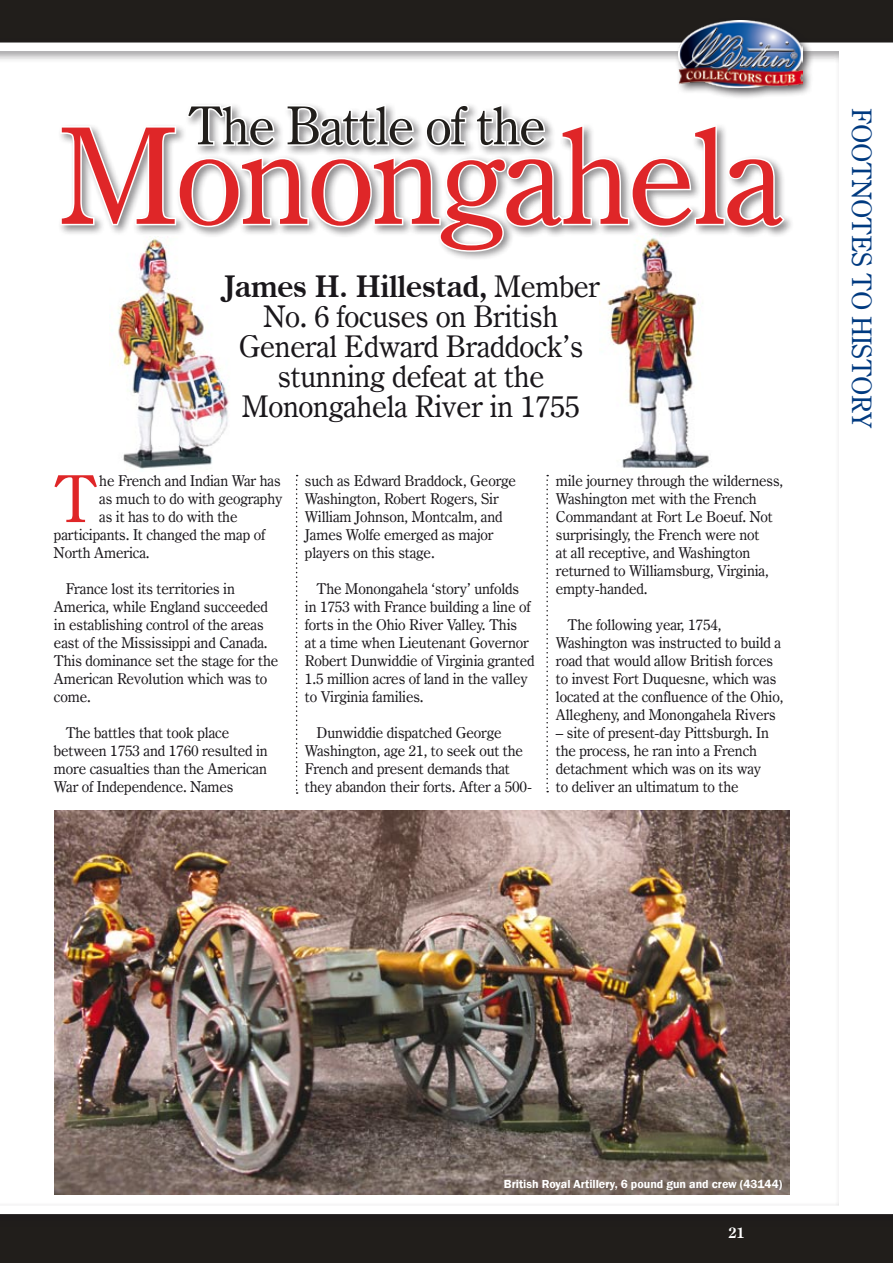
<style>
.page{position:relative;width:893px;height:1263px;background:#211e1b}
.page>*{position:absolute;margin:0;border:0;box-sizing:border-box;transform-origin:0 0}
.t1{font:133.65px "Century Oldstyle BT";letter-spacing:-.02em;color:#df2628}
.t2{font:64.95px "Century Oldstyle BT";color:#df2628}
.t3{font:52.5px "Century Oldstyle BT";letter-spacing:-.02em;color:#211e1b}
.t4{font:30px/30px "Century Oldstyle BT";letter-spacing:-.01em;color:#1a171b;text-align:center}
.t5{font:27px "Century Oldstyle BT";letter-spacing:-.02em;color:#003a80}
.t6{font:15px/18px "Century Oldstyle BT";letter-spacing:-.01em;color:#1a171b}
.t7{font:700 15px "Century Oldstyle BT";color:#fff}
.t8{font:600 12px "Franklin Gothic";color:#fff}
.s1{font-weight:700}
</style>
<div class="page">
<div style="left:0;top:37px;width:893px;height:1197px;background:#1a171b"></div>
<div style="left:0;top:43px;width:893px;height:1171px;background:#fff"></div>
<div style="left:675px;top:16px;width:158px;height:98px;background:#1a171b;opacity:.75"></div>
<img style="left:679px;top:21px;width:123px;height:66px">
<img style="left:600px;top:332px;width:123px;height:150px">
<img style="left:109px;top:332px;width:127px;height:139px">
<img style="left:54px;top:811px;width:736px;height:384px">
<svg style="left:546px;top:475px;width:2px;height:317px"></svg>
<svg style="left:296px;top:475px;width:2px;height:319px"></svg>
<div style="left:57px;top:101px;width:836px;height:231px;background:#1a171b;opacity:.5"></div>
<svg style="left:59px;top:102px;width:728px;height:151px;background:#e7e7e7"></svg>
<h3 class="t3" style="left:188px;top:94px;width:359px">The Battle of the</h3>
<h1 class="t1" style="left:60px;top:96px;width:726px">Monongahela</h1>
<h3 class="t4" style="left:222px;top:271px;width:380px"><span class="s1">James H. Hillestad,</span> Member<br>No. 6 focuses on British<br>General Edward Braddock’s stunning defeat at the<br>Monongahela River in 1755</h3>
<h2 class="t2" style="left:54px;top:460px;width:45px">T</h2>
<p class="t6" style="left:99px;top:472px;width:183px">he French and Indian War has</p>
<p class="t6" style="left:99px;top:490px;width:185px">as much to do with geography</p>
<p class="t6" style="left:99px;top:508px;width:140px">as it has to do with the</p>
<p class="t6" style="left:54px;top:526px;width:213px">participants. It changed the map of</p>
<p class="t6" style="left:54px;top:544px;width:97px">North America.</p>
<p class="t6" style="left:54px;top:580px;width:226px;text-indent:12px">France lost its territories in<br>America, while England succeeded in establishing control of the areas east of the Mississippi and Canada.<br>This dominance set the stage for the<br>American Revolution which was to come.</p>
<p class="t6" style="left:54px;top:724px;width:215px;text-indent:12px">The battles that took place between 1753 and 1760 resulted in more casualties than the American<br>War of Independence. Names</p>
<p class="t6" style="left:305px;top:472px;width:212px">such as Edward Braddock, George<br>Washington, Robert Rogers, Sir<br>William Johnson, Montcalm, and<br>James Wolfe emerged as major players on this stage.</p>
<p class="t6" style="left:305px;top:580px;width:231px;text-indent:12px">The Monongahela ‘story’ unfolds<br>in 1753 with France building a line of forts in the Ohio River Valley. This<br>at a time when Lieutenant Governor Robert Dunwiddie of Virginia granted 1.5 million acres of land in the valley to Virginia families.</p>
<p class="t6" style="left:305px;top:724px;width:229px;text-indent:12px">Dunwiddie dispatched George Washington, age 21, to seek out the French and present demands that they abandon their forts. After a 500-</p>
<p class="t6" style="left:556px;top:472px;width:229px">mile journey through the wilderness,<br>Washington met with the French<br>Commandant at Fort Le Boeuf. Not surprisingly, the French were not<br>at all receptive, and Washington returned to Williamsburg, Virginia, empty-handed.</p>
<p class="t6" style="left:556px;top:616px;width:229px;text-indent:12px">The following year, 1754, Washington was instructed to build a road that would allow British forces to invest Fort Duquesne, which was located at the confluence of the Ohio, Allegheny, and Monongahela Rivers</p>
<p class="t6" style="left:556px;top:724px;width:215px">– site of present-day Pittsburgh. In the process, he ran into a French detachment which was on its way to deliver an ultimatum to the</p>
<h3 class="t5" style="left:878px;top:108px;width:321px;rotate:90deg">FOOTNOTES TO HISTORY</h3>
<p class="t8" style="left:504px;top:1177px;width:280px">British Royal Artillery, 6 pound gun and crew (43144)</p>
<p class="t7" style="left:728px;top:1223px;width:18px">21</p>
</div>
